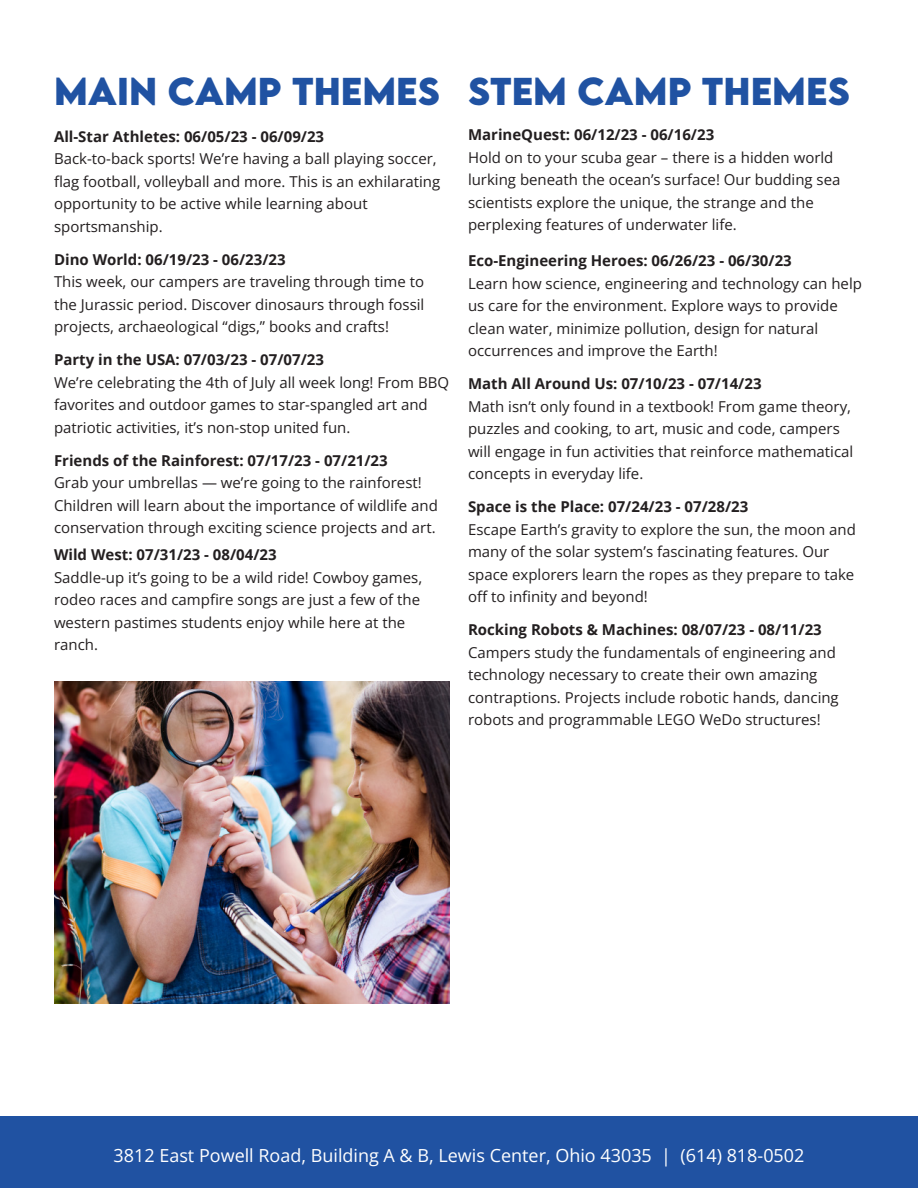
<style>
.page{position:relative;width:918px;height:1188px;background:#fff}
.page>*{position:absolute;margin:0;border:0;box-sizing:border-box;transform-origin:0 0}
.t1{font:700 34.5px "LEMONMILK";color:#2052a2}
.t2{font:18px "Open Sans";color:#fff}
.t3{font:15px/22.5px "Open Sans";color:#231f20}
.t4{font:700 15px "Open Sans";color:#231f20}
</style>
<div class="page">
<div style="left:0;top:1117px;width:918px;height:71px;background:#2052a2"></div>
<img style="left:54px;top:681px;width:396px;height:322px">
<p class="t1" style="left:54px;top:68px;width:387px">MAIN CAMP THEMES</p>
<p class="t4" style="left:54px;top:126px;width:272px">All-Star Athletes: 06/05/23 - 06/09/23</p>
<p class="t3" style="left:54px;top:147px;width:388px">Back-to-back sports! We’re having a ball playing soccer, flag football, volleyball and more. This is an exhilarating opportunity to be active while learning about sportsmanship.</p>
<p class="t4" style="left:54px;top:249px;width:233px">Dino World: 06/19/23 - 06/23/23</p>
<p class="t3" style="left:54px;top:270px;width:372px;text-align:justify">This week, our campers are traveling through time to the Jurassic period. Discover dinosaurs through fossil projects, archaeological “digs,” books and crafts!</p>
<p class="t4" style="left:54px;top:349px;width:272px">Party in the USA: 07/03/23 - 07/07/23</p>
<p class="t3" style="left:54px;top:371px;width:397px">We’re celebrating the 4th of July all week long! From BBQ favorites and outdoor games to star-spangled art and patriotic activities, it’s non-stop united fun.</p>
<p class="t4" style="left:54px;top:450px;width:335px">Friends of the Rainforest: 07/17/23 - 07/21/23</p>
<p class="t3" style="left:54px;top:471px;width:385px">Grab your umbrellas — we’re going to the rainforest!<br>Children will learn about the importance of wildlife and conservation through exciting science projects and art.</p>
<p class="t4" style="left:54px;top:544px;width:224px">Wild West: 07/31/23 - 08/04/23</p>
<p class="t3" style="left:54px;top:566px;width:370px">Saddle-up it’s going to be a wild ride! Cowboy games, rodeo races and campfire songs are just a few of the western pastimes students enjoy while here at the ranch.</p>
<p class="t1" style="left:468px;top:68px;width:25px">STEM</p>
<p class="t1" style="left:578px;top:68px;width:274px">CAMP THEMES</p>
<p class="t4" style="left:468px;top:124px;width:248px">MarineQuest: 06/12/23 - 06/16/23</p>
<p class="t3" style="left:468px;top:146px;width:374px">Hold on to your scuba gear – there is a hidden world lurking beneath the ocean’s surface! Our budding sea scientists explore the unique, the strange and the perplexing features of underwater life.</p>
<p class="t4" style="left:468px;top:250px;width:325px">Eco-Engineering Heroes: 06/26/23 - 06/30/23</p>
<p class="t3" style="left:468px;top:272px;width:395px">Learn how science, engineering and technology can help us care for the environment. Explore ways to provide clean water, minimize pollution, design for natural occurrences and improve the Earth!</p>
<p class="t4" style="left:468px;top:373px;width:295px">Math All Around Us: 07/10/23 - 07/14/23</p>
<p class="t3" style="left:468px;top:395px;width:387px">Math isn’t only found in a textbook! From game theory, puzzles and cooking, to art, music and code, campers will engage in fun activities that reinforce mathematical concepts in everyday life.</p>
<p class="t4" style="left:468px;top:496px;width:282px">Space is the Place: 07/24/23 - 07/28/23</p>
<p class="t3" style="left:468px;top:518px;width:389px">Escape Earth’s gravity to explore the sun, the moon and many of the solar system’s fascinating features. Our space explorers learn the ropes as they prepare to take off to infinity and beyond!</p>
<p class="t4" style="left:468px;top:619px;width:355px">Rocking Robots &amp; Machines: 08/07/23 - 08/11/23</p>
<p class="t3" style="left:468px;top:641px;width:372px">Campers study the fundamentals of engineering and technology necessary to create their own amazing contraptions. Projects include robotic hands, dancing robots and programmable LEGO WeDo structures!</p>
<p class="t2" style="left:114px;top:1143px;width:693px">3812 East Powell Road, Building A &amp; B, Lewis Center, Ohio 43035 | (614) 818-0502</p>
</div>
